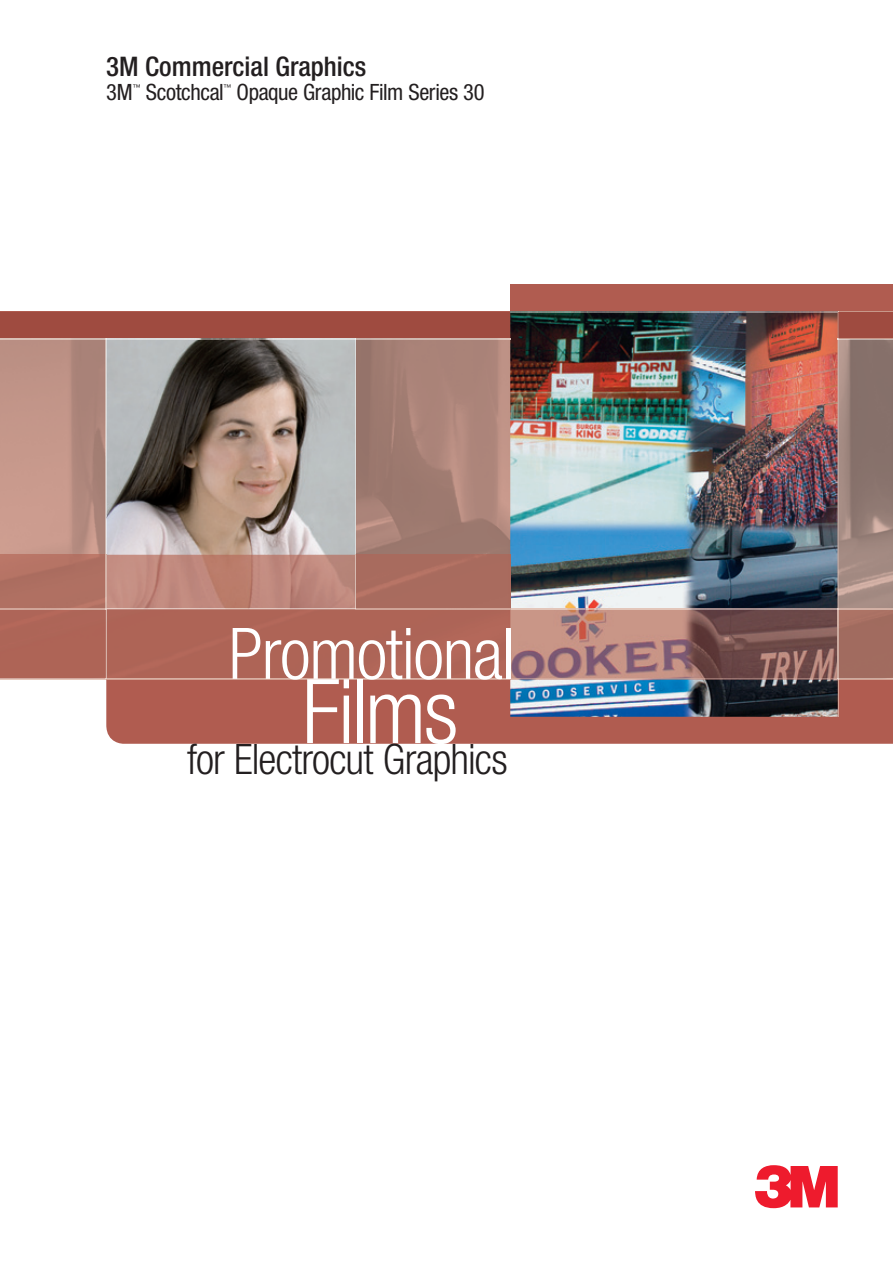
<style>
.page{position:relative;width:893px;height:1263px;background:#fff}
.page>*{position:absolute;margin:0;border:0;box-sizing:border-box;transform-origin:0 0}
.t1{font:300 condensed 89.4px "Helvetica Neue LT";letter-spacing:-.03em;color:#fff}
.t2{font:300 condensed 71.25px "Helvetica Neue LT";letter-spacing:-.02em;color:#fff}
.t3{font:300 condensed 42px "Helvetica Neue LT";letter-spacing:-.02em;color:#231f20}
.t4{font:500 condensed 27px "Helvetica Neue LT";color:#231f20}
.t5{font:condensed 22.5px "Helvetica Neue LT";letter-spacing:-.015em;color:#231f20}
.t6{font:condensed 7.8px "Helvetica Neue LT";color:#231f20}
</style>
<div class="page">
<svg style="left:755px;top:1165px;width:83px;height:43px"></svg>
<div style="left:510px;top:285px;width:383px;height:81px;background:#b05c50"></div>
<div style="left:106px;top:680px;width:787px;height:64px;background:#b05c50"></div>
<img style="left:838px;top:340px;width:55px;height:269px">
<img style="left:0;top:340px;width:510px;height:268px">
<img style="left:510px;top:340px;width:328px;height:377px">
<img style="left:0;top:609px;width:893px;height:70px">
<hr style="left:838px;top:679px;width:1px;height:38px;background:#d2a193">
<img style="left:838px;top:610px;width:1px;height:68px">
<img style="left:0;top:608px;width:838px;height:2px">
<img style="left:106px;top:340px;width:1px;height:338px">
<img style="left:106px;top:555px;width:1px;height:53px">
<img style="left:0;top:311px;width:893px;height:29px">
<hr style="left:0;top:679px;width:106px;height:1px;background:#e5c8bc">
<hr style="left:106px;top:679px;width:404px;height:1px;background:#d2a193">
<hr style="left:838px;top:679px;width:55px;height:1px;background:#d2a193">
<p class="t4" style="left:106px;top:51px;width:262px">3M Commercial Graphics</p>
<p class="t5" style="left:106px;top:79px;width:28px">3M</p>
<p class="t6" style="left:133px;top:83px;width:9px">™</p>
<p class="t5" style="left:146px;top:79px;width:80px">Scotchcal</p>
<p class="t6" style="left:224px;top:83px;width:9px">™</p>
<p class="t5" style="left:237px;top:79px;width:250px">Opaque Graphic Film Series 30</p>
<h2 class="t2" style="left:229px;top:613px;width:288px">Promotional</h2>
<h1 class="t1" style="left:302px;top:660px;width:158px">Films</h1>
<h3 class="t3" style="left:187px;top:735px;width:322px">for Electrocut Graphics</h3>
</div>
